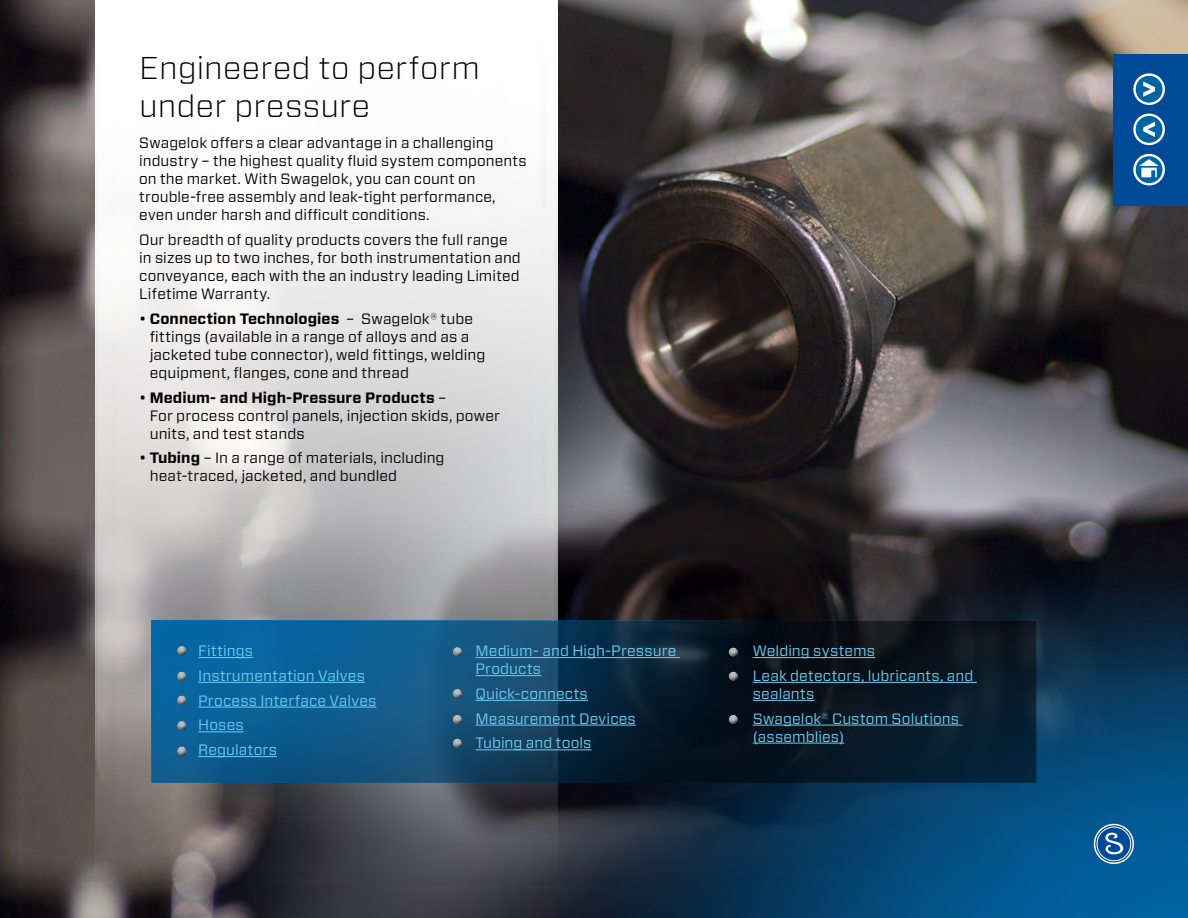
<style>
.page{position:relative;width:1188px;height:918px;background:#fff}
.page>*{position:absolute;margin:0;border:0;box-sizing:border-box;transform-origin:0 0}
.t1{font:300 31.5px/37.8px "Forza";letter-spacing:.01em;color:#000}
.t2{font:15px/18px "Forza";letter-spacing:.005em;color:#000}
.t3{font:15px/24.8px "Forza";letter-spacing:.005em;color:#6acff6}
.s1{font-weight:700}
</style>
<div class="page">
<img style="left:0;top:0;width:1188px;height:918px">
<img style="left:557px;top:481px;width:631px;height:437px">
<svg style="left:95px;top:0;width:462px;height:918px"></svg>
<svg style="left:1096px;top:826px;width:36px;height:36px"></svg>
<div style="left:1094px;top:824px;width:40px;height:40px;border:4px solid #fff;border-radius:50%"></div>
<div style="left:1095px;top:825px;width:37px;height:37px;border:1px solid #004a97;border-radius:50%"></div>
<div style="left:1098px;top:828px;width:32px;height:32px;background:#004a97;border-radius:50%"></div>
<svg style="left:1105px;top:833px;width:18px;height:22px"></svg>
<div style="left:152px;top:622px;width:884px;height:160px;background:linear-gradient(to bottom,#10151a,#04243c)"></div>
<img style="left:152px;top:621px;width:775px;height:162px">
<hr style="left:198px;top:657px;width:55px;height:1px;background:#6acff6">
<hr style="left:198px;top:682px;width:167px;height:1px;background:#6acff6">
<hr style="left:198px;top:707px;width:178px;height:1px;background:#6acff6">
<hr style="left:198px;top:731px;width:46px;height:1px;background:#6acff6">
<hr style="left:198px;top:756px;width:79px;height:1px;background:#6acff6">
<hr style="left:476px;top:657px;width:204px;height:1px;background:#6acff6">
<hr style="left:476px;top:675px;width:65px;height:1px;background:#6acff6">
<hr style="left:476px;top:700px;width:112px;height:1px;background:#6acff6">
<hr style="left:476px;top:725px;width:160px;height:1px;background:#6acff6">
<hr style="left:476px;top:749px;width:116px;height:1px;background:#6acff6">
<hr style="left:753px;top:657px;width:122px;height:1px;background:#6acff6">
<hr style="left:753px;top:682px;width:224px;height:1px;background:#6acff6">
<hr style="left:753px;top:700px;width:61px;height:1px;background:#6acff6">
<hr style="left:753px;top:725px;width:69px;height:1px;background:#6acff6">
<hr style="left:822px;top:725px;width:141px;height:1px;background:#6acff6">
<hr style="left:753px;top:743px;width:91px;height:1px;background:#6acff6">
<div style="left:175px;top:644px;width:13px;height:10px;background:#fff;opacity:.75"></div>
<div style="left:176px;top:647px;width:13px;height:10px;background:#000;opacity:.75"></div>
<div style="left:175px;top:669px;width:13px;height:10px;background:#fff;opacity:.75"></div>
<div style="left:176px;top:673px;width:13px;height:9px;background:#000;opacity:.75"></div>
<div style="left:175px;top:693px;width:13px;height:10px;background:#fff;opacity:.75"></div>
<div style="left:176px;top:697px;width:13px;height:9px;background:#000;opacity:.75"></div>
<div style="left:175px;top:719px;width:13px;height:10px;background:#fff;opacity:.75"></div>
<div style="left:176px;top:722px;width:13px;height:10px;background:#000;opacity:.75"></div>
<div style="left:175px;top:744px;width:13px;height:10px;background:#fff;opacity:.75"></div>
<div style="left:176px;top:748px;width:13px;height:9px;background:#000;opacity:.75"></div>
<div style="left:450px;top:645px;width:14px;height:10px;background:#fff;opacity:.75"></div>
<div style="left:451px;top:648px;width:14px;height:10px;background:#000;opacity:.75"></div>
<div style="left:450px;top:687px;width:14px;height:9px;background:#fff;opacity:.75"></div>
<div style="left:451px;top:690px;width:14px;height:10px;background:#000;opacity:.75"></div>
<div style="left:450px;top:713px;width:14px;height:9px;background:#fff;opacity:.75"></div>
<div style="left:451px;top:716px;width:14px;height:10px;background:#000;opacity:.75"></div>
<div style="left:450px;top:736px;width:14px;height:10px;background:#fff;opacity:.75"></div>
<div style="left:451px;top:740px;width:14px;height:9px;background:#000;opacity:.75"></div>
<div style="left:726px;top:645px;width:14px;height:10px;background:#fff;opacity:.75"></div>
<div style="left:727px;top:649px;width:14px;height:9px;background:#000;opacity:.75"></div>
<div style="left:726px;top:669px;width:14px;height:10px;background:#fff;opacity:.75"></div>
<div style="left:727px;top:673px;width:14px;height:9px;background:#000;opacity:.75"></div>
<div style="left:726px;top:713px;width:14px;height:9px;background:#fff;opacity:.75"></div>
<div style="left:727px;top:716px;width:14px;height:10px;background:#000;opacity:.75"></div>
<div style="left:1114px;top:54px;width:74px;height:152px;background:#004a97"></div>
<svg style="left:1133px;top:73px;width:32px;height:32px"></svg>
<div style="left:1135px;top:75px;width:28px;height:28px;background:#0064a4;border-radius:50%"></div>
<div style="left:1135px;top:75px;width:28px;height:28px;border:1px solid #fff;border-radius:50%"></div>
<svg style="left:1143px;top:82px;width:12px;height:15px"></svg>
<svg style="left:1133px;top:114px;width:32px;height:31px"></svg>
<div style="left:1135px;top:115px;width:28px;height:28px;background:#0064a4;border-radius:50%"></div>
<div style="left:1135px;top:115px;width:28px;height:28px;border:1px solid #fff;border-radius:50%"></div>
<svg style="left:1143px;top:122px;width:12px;height:15px"></svg>
<svg style="left:1133px;top:154px;width:32px;height:31px"></svg>
<svg style="left:1135px;top:156px;width:28px;height:28px"></svg>
<div style="left:1135px;top:156px;width:28px;height:28px;border:1px solid #fff;border-radius:50%"></div>
<svg style="left:1139px;top:159px;width:20px;height:18px"></svg>
<h1 class="t1" style="left:139px;top:48px;width:342px">Engineered to perform under pressure</h1>
<p class="t2" style="left:139px;top:134px;width:389px">Swagelok offers a clear advantage in a challenging industry – the highest quality fluid system components on the market. With Swagelok, you can count on trouble-free assembly and leak-tight performance, even under harsh and difficult conditions.</p>
<p class="t2" style="left:139px;top:231px;width:383px">Our breadth of quality products covers the full range in sizes up to two inches, for both instrumentation and conveyance, each with the an industry leading Limited Lifetime Warranty.</p>
<p class="t2" style="left:150px;top:310px;width:337px;text-indent:-10px">• <span class="s1">Connection Technologies</span> – Swagelok® tube fittings (available in a range of alloys and as a jacketed tube connector), weld fittings, welding equipment, flanges, cone and thread</p>
<p class="t2" style="left:150px;top:388px;width:352px;text-indent:-11px">• <span class="s1">Medium- and High-Pressure Products</span> –<br>For process control panels, injection skids, power units, and test stands</p>
<p class="t2" style="left:150px;top:449px;width:296px;text-indent:-10px">• <span class="s1">Tubing</span> – In a range of materials, including heat-traced, jacketed, and bundled</p>
<p class="t3" style="left:198px;top:638px;width:180px">Fittings<br>Instrumentation Valves<br>Process Interface Valves<br>Hoses<br>Regulators</p>
<p class="t3" style="left:476px;top:642px;width:202px;line-height:18px">Medium- and High-Pressure<br>Products</p>
<p class="t3" style="left:476px;top:681px;width:162px">Quick-connects<br>Measurement Devices<br>Tubing and tools</p>
<p class="t3" style="left:753px;top:638px;width:222px">Welding systems<br>Leak detectors, lubricants, and</p>
<p class="t3" style="left:753px;top:681px;width:208px">sealants<br>Swagelok<sup>®</sup> Custom Solutions</p>
<p class="t3" style="left:753px;top:724px;width:93px">(assemblies)</p>
</div>
